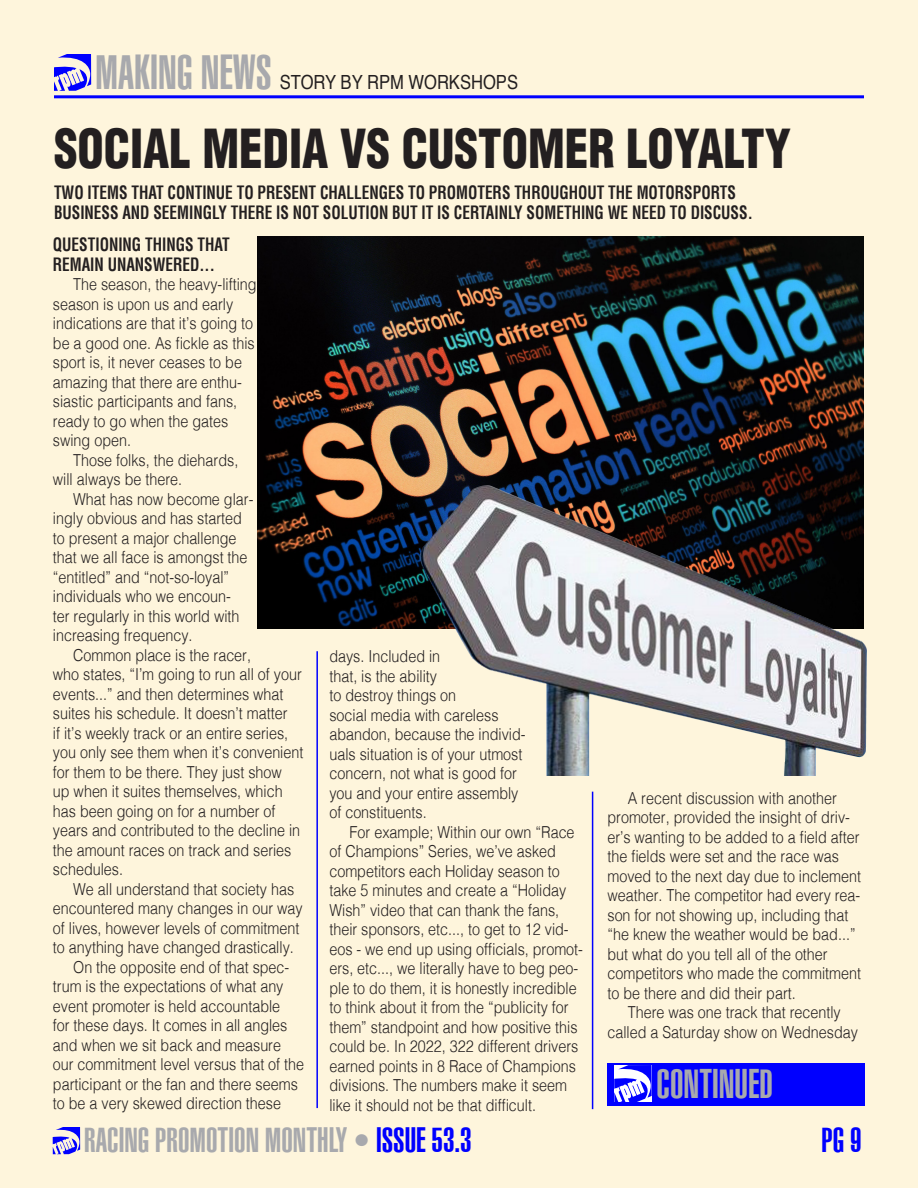
<style>
.page{position:relative;width:918px;height:1188px;background:#fef5dc}
.page>*{position:absolute;margin:0;border:0;box-sizing:border-box;transform-origin:0 0}
.HEADLINE_NEW{font:900 condensed 52.5px "Helvetica";color:#231f20;scale:.9 1}
.HEADER_TEXT{font:900 extra-condensed 48px "Helvetica";color:#a8a9ad}
.CONTINUED_TEXT{font:900 extra-condensed 40.5px "Helvetica";color:#a8a9ad}
.t1{font:900 extra-condensed 34.5px "Helvetica";color:#a8a9ad}
.t2{font:900 extra-condensed 34.5px "Helvetica";color:#00f}
.HEADER_TEXT-2{font:19.5px "Helvetica";color:#231f20;scale:.85 1}
.SUBHEAD_SMALL_BLACK{font:700 condensed 18px/19.5px "Helvetica";color:#231f20;scale:.85 1}
.BODY_TEXT_NEW{font:300 16.5px/19.5px "Helvetica";color:#231f20;scale:.87 1}
.s1{color:#00f}
</style>
<div class="page">
<svg style="left:53px;top:1127px;width:27px;height:27px"></svg>
<svg style="left:54px;top:54px;width:37px;height:37px"></svg>
<hr style="left:54px;top:95px;width:810px;height:3px;background:#00f">
<div style="left:608px;top:1064px;width:257px;height:42px;background:#00f"></div>
<svg style="left:615px;top:1065px;width:37px;height:37px"></svg>
<img style="left:257px;top:237px;width:607px;height:392px">
<img style="left:414px;top:462px;width:453px;height:314px">
<hr style="left:316px;top:651px;width:2px;height:457px;background:#00f">
<hr style="left:592px;top:792px;width:1px;height:317px;background:#00f">
<p class="HEADER_TEXT" style="left:95px;top:50px;width:178px">MAKING NEWS</p>
<p class="HEADER_TEXT-2" style="left:280px;top:67px;width:282px">STORY BY RPM WORKSHOPS</p>
<p class="HEADLINE_NEW" style="left:54px;top:123px;width:821px">SOCIAL MEDIA VS CUSTOMER LOYALTY</p>
<p class="SUBHEAD_SMALL_BLACK" style="left:54px;top:184px;width:824px">TWO ITEMS THAT CONTINUE TO PRESENT CHALLENGES TO PROMOTERS THROUGHOUT THE MOTORSPORTS<br>BUSINESS AND SEEMINGLY THERE IS NOT SOLUTION BUT IT IS CERTAINLY SOMETHING WE NEED TO DISCUSS.</p>
<p class="SUBHEAD_SMALL_BLACK" style="left:53px;top:236px;width:210px">QUESTIONING THINGS THAT<br>REMAIN UNANSWERED...</p>
<p class="BODY_TEXT_NEW" style="left:53px;top:273px;width:236px;text-indent:20px">The season, the heavy-lifting season is upon us and early indications are that it’s going to be a good one. As fickle as this sport is, it never ceases to be amazing that there are enthu&shy;siastic participants and fans, ready to go when the gates swing open.</p>
<p class="BODY_TEXT_NEW" style="left:53px;top:449px;width:215px;text-indent:20px">Those folks, the diehards, will always be there.</p>
<p class="BODY_TEXT_NEW" style="left:53px;top:488px;width:232px;text-indent:20px">What has now become glar&shy;ingly obvious and has started to present a major challenge that we all face is amongst the “entitled” and “not-so-loyal” individuals who we encoun-<br>ter regularly in this world with increasing frequency.</p>
<p class="BODY_TEXT_NEW" style="left:53px;top:644px;width:289px;text-indent:20px">Common place is the racer,<br>who states, “I’m going to run all of your events...” and then determines what suites his schedule. It doesn’t matter<br>if it’s weekly track or an entire series, you only see them when it’s convenient for them to be there. They just show<br>up when it suites themselves, which has been going on for a number of years and contributed to the decline in the amount races on track and series schedules.</p>
<p class="BODY_TEXT_NEW" style="left:53px;top:878px;width:289px;text-indent:20px">We all understand that society has encountered many changes in our way of lives, however levels of commitment to anything have changed drastically.</p>
<p class="BODY_TEXT_NEW" style="left:53px;top:956px;width:290px;text-indent:20px">On the opposite end of that spec&shy;trum is the expectations of what any event promoter is held accountable<br>for these days. It comes in all angles and when we sit back and measure our commitment level versus that of the participant or the fan and there seems to be a very skewed direction these</p>
<p class="BODY_TEXT_NEW" style="left:329px;top:645px;width:227px">days. Included in<br>that, is the ability<br>to destroy things on<br>social media with careless abandon, because the individ&shy;uals situation is of your utmost concern, not what is good for you and your entire assembly of constituents.</p>
<p class="BODY_TEXT_NEW" style="left:329px;top:821px;width:293px;text-indent:20px">For example; Within our own “Race of Champions” Series, we’ve asked competitors each Holiday season to take 5 minutes and create a “Holiday Wish” video that can thank the fans, their sponsors, etc..., to get to 12 vid&shy;eos - we end up using officials, promot&shy;ers, etc..., we literally have to beg peo&shy;ple to do them, it is honestly incredible to think about it from the “publicity for them” standpoint and how positive this could be. In 2022, 322 different drivers earned points in 8 Race of Champions divisions. The numbers make it seem like it should not be that difficult.</p>
<p class="BODY_TEXT_NEW" style="left:608px;top:787px;width:293px;text-indent:20px">A recent discussion with another promoter, provided the insight of driv&shy;er’s wanting to be added to a field after the fields were set and the race was moved to the next day due to inclement weather. The competitor had every rea&shy;son for not showing up, including that “he knew the weather would be bad...” but what do you tell all of the other competitors who made the commitment to be there and did their part.</p>
<p class="BODY_TEXT_NEW" style="left:608px;top:1001px;width:289px;text-align:center">There was one track that recently called a Saturday show on Wednesday</p>
<p class="CONTINUED_TEXT" style="left:657px;top:1066px;width:118px">CONTINUED</p>
<h3 class="t1" style="left:84px;top:1124px;width:389px">RACING PROMOTION MONTHLY • <span class="s1">ISSUE 53.3</span></h3>
<h3 class="t2" style="left:821px;top:1124px;width:42px">PG 9</h3>
</div>
